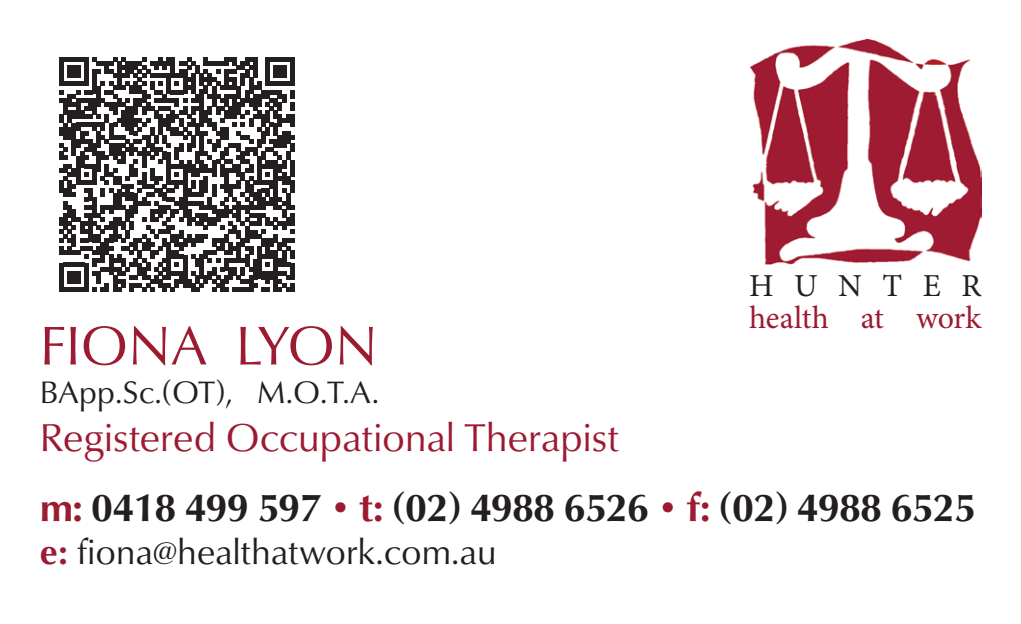
<style>
.page{position:relative;width:1021px;height:624px;background:#fff}
.page>*{position:absolute;margin:0;border:0;box-sizing:border-box;transform-origin:0 0}
.t1{font:56px "Classico URW";color:#9c1b32}
.t2{font:700 40px "Classico URW";letter-spacing:-.02em;color:#231f20}
.t3{font:40px "Classico URW";color:#9c1b32}
.t4{font:36px "Classico URW";color:#231f20}
.t5{font:32px "Classico URW";color:#231f20}
.t6{font:32px "Minion Pro";letter-spacing:-.005em;color:#9c1b32}
.t7{font:32px "Minion Pro";letter-spacing:.64em;color:#231f20}
.s1{color:#9c1b32}
.s2{font-weight:700;color:#9c1b32}
</style>
<div class="page">
<img style="left:750px;top:40px;width:231px;height:225px">
<svg style="left:60px;top:57px;width:234px;height:234px"></svg>
<p class="t7" style="left:749px;top:264px;width:234px">HUNTER</p>
<p class="t6" style="left:749px;top:296px;width:234px">health at work</p>
<p class="t1" style="left:40px;top:304px;width:339px">FIONA LYON</p>
<p class="t5" style="left:40px;top:368px;width:341px">BApp.Sc.(OT), M.O.T.A.</p>
<p class="t3" style="left:40px;top:407px;width:581px">Registered Occupational Therapist</p>
<p class="t2" style="left:40px;top:477px;width:937px"><span class="s1">m:</span> 0418 499 597 <span class="s1">• t:</span> (02) 4988 6526 <span class="s1">• f:</span> (02) 4988 6525</p>
<p class="t4" style="left:40px;top:525px;width:458px"><span class="s2">e:</span> fiona@healthatwork.com.au</p>
</div>
